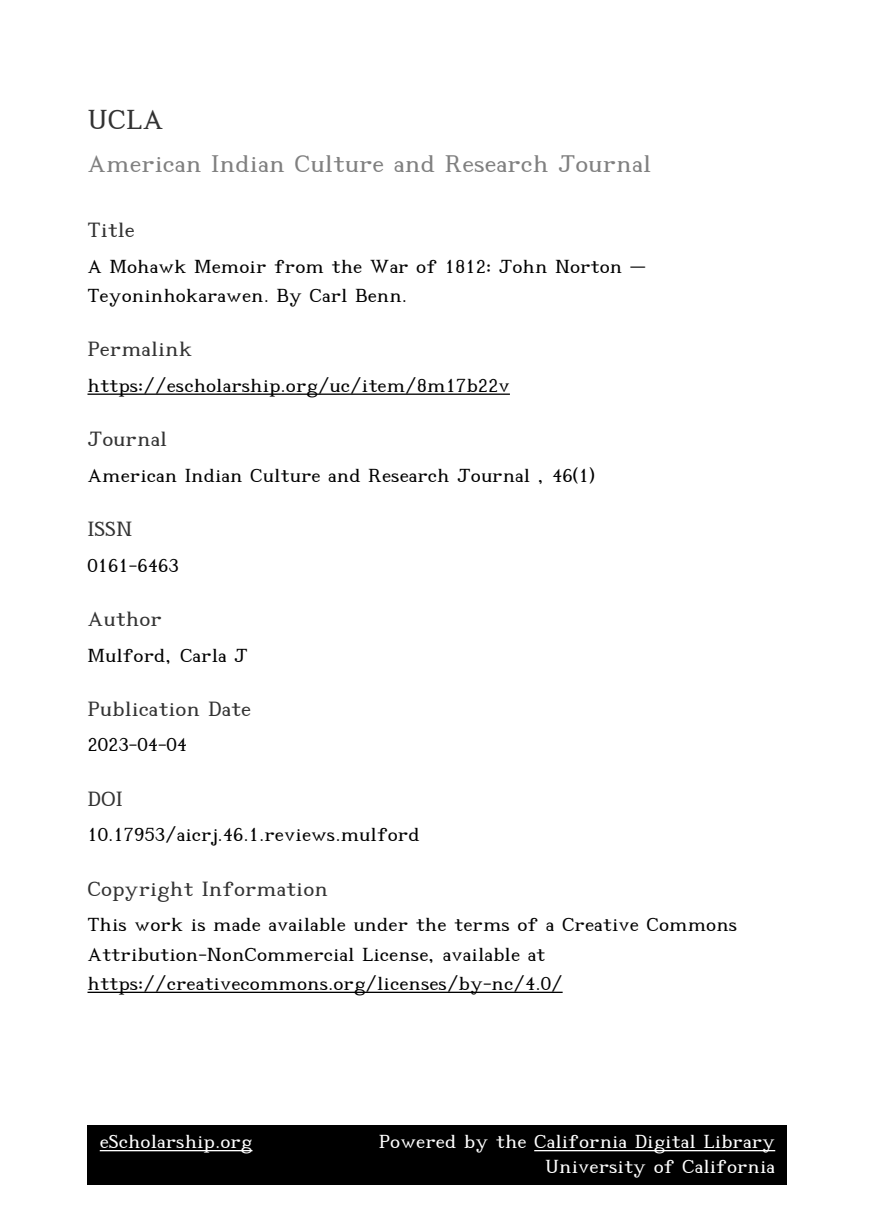
<style>
.page{position:relative;width:875px;height:1225px;background:#fff}
.page>*{position:absolute;margin:0;border:0;box-sizing:border-box;transform-origin:0 0}
.t1{font:28px "Code 2000";color:#323232}
.t2{font:24.5px "Code 2000";color:#808080}
.t3{font:21px "Code 2000";color:#323232}
.t4{font:19.25px/29.2px "Code 2000";color:#000}
.t5{font:19.25px/24.5px "Code 2000";color:#fff;text-align:right}
</style>
<div class="page">
<hr style="left:88px;top:394px;width:422px;height:1px;background:#000">
<hr style="left:88px;top:992px;width:475px;height:1px;background:#000">
<div style="left:88px;top:1125px;width:700px;height:60px;background:#000"></div>
<hr style="left:100px;top:1150px;width:152px;height:1px;background:#fff">
<hr style="left:534px;top:1150px;width:241px;height:1px;background:#fff">
<h1 class="t1" style="left:88px;top:102px;width:78px">UCLA</h1>
<p class="t2" style="left:88px;top:148px;width:565px">American Indian Culture and Research Journal</p>
<p class="t3" style="left:88px;top:217px;width:49px">Title</p>
<p class="t4" style="left:88px;top:251px;width:560px">A Mohawk Memoir from the War of 1812: John Norton –<br>Teyoninhokarawen. By Carl Benn.</p>
<p class="t3" style="left:88px;top:336px;width:106px">Permalink</p>
<p class="t4" style="left:88px;top:371px;width:424px">https://escholarship.org/uc/item/8m17b22v</p>
<p class="t3" style="left:88px;top:426px;width:81px">Journal</p>
<p class="t4" style="left:88px;top:461px;width:509px">American Indian Culture and Research Journal , 46(1)</p>
<p class="t3" style="left:88px;top:516px;width:46px">ISSN</p>
<p class="t4" style="left:88px;top:550px;width:93px">0161-6463</p>
<p class="t3" style="left:88px;top:606px;width:76px">Author</p>
<p class="t4" style="left:88px;top:640px;width:162px">Mulford, Carla J</p>
<p class="t3" style="left:88px;top:695px;width:165px">Publication Date</p>
<p class="t4" style="left:88px;top:730px;width:101px">2023-04-04</p>
<p class="t3" style="left:88px;top:785px;width:37px">DOI</p>
<p class="t4" style="left:88px;top:820px;width:334px">10.17953/aicrj.46.1.reviews.mulford</p>
<p class="t3" style="left:88px;top:875px;width:242px">Copyright Information</p>
<p class="t4" style="left:88px;top:910px;width:651px">This work is made available under the terms of a Creative Commons<br>Attribution-NonCommercial License, available at https://creativecommons.org/licenses/by-nc/4.0/</p>
<p class="t5" style="left:100px;top:1129px;width:154px">eScholarship.org</p>
<p class="t5" style="left:379px;top:1129px;width:398px">Powered by the California Digital Library<br>University of California</p>
</div>
